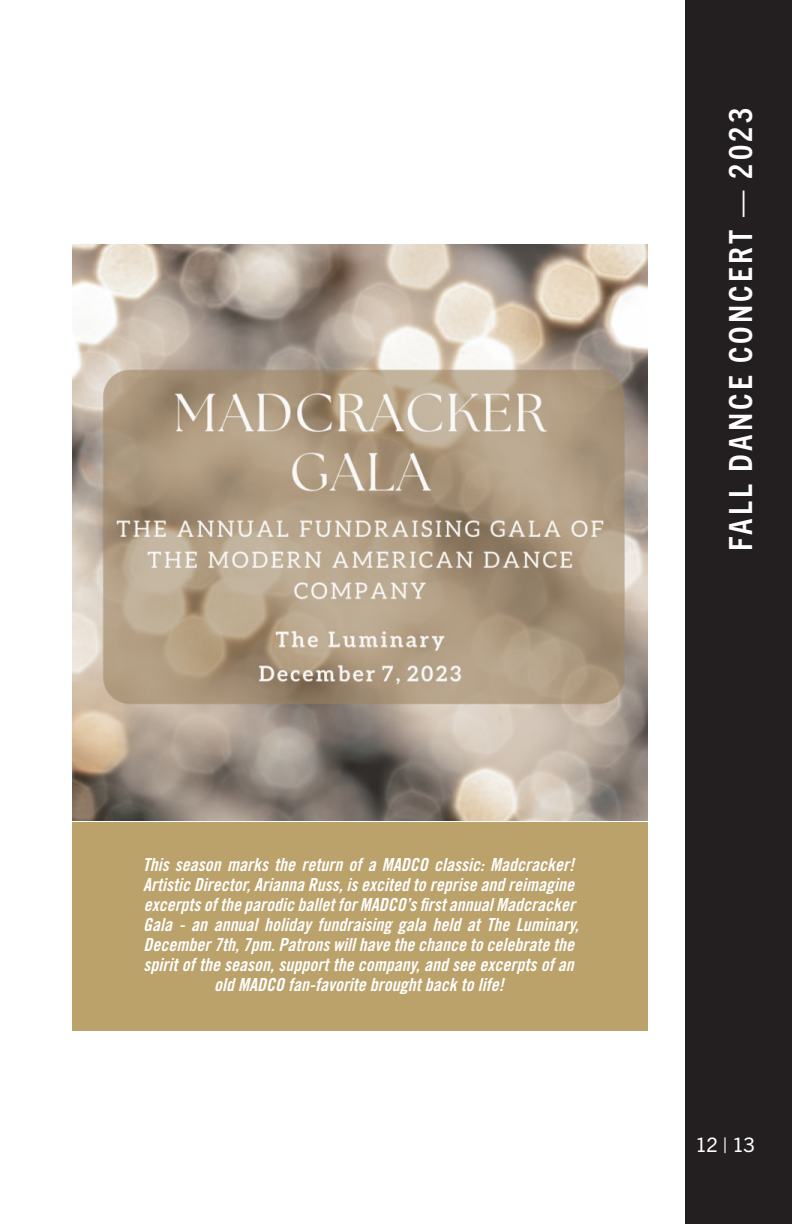
<style>
.page{position:relative;width:792px;height:1224px;background:#fff}
.page>*{position:absolute;margin:0;border:0;box-sizing:border-box;transform-origin:0 0}
.t1{font:700 condensed 32px "Trade Gothic Next LT Pro";letter-spacing:.1em;color:#fff}
.t2{font:20px "Trade Gothic Next LT Pro";color:#fff}
.BIO_COPY{font:18px/20px "Trade Gothic LT Std Bd Cn 20 Obl";color:#fff;text-align:center}
</style>
<div class="page">
<div style="left:685px;top:0;width:107px;height:1224px;background:#231f20"></div>
<div style="left:72px;top:822px;width:576px;height:209px;background:#bba16a"></div>
<img style="left:72px;top:245px;width:576px;height:576px">
<h1 class="t1" style="left:719px;top:551px;width:444px;rotate:-90deg">FALL DANCE CONCERT — 2023</h1>
<p class="BIO_COPY" style="left:143px;top:855px;width:438px">This season marks the return of a MADCO classic: Madcracker!<br>Artistic Director, Arianna Russ, is excited to reprise and reimagine excerpts of the parodic ballet for MADCO’s first annual Madcracker Gala - an annual holiday fundraising gala held at The Luminary, December 7th, 7pm. Patrons will have the chance to celebrate the spirit of the season, support the company, and see excerpts of an old MADCO fan-favorite brought back to life!</p>
<p class="t2" style="left:695px;top:1131px;width:61px">12 | 13</p>
</div>
